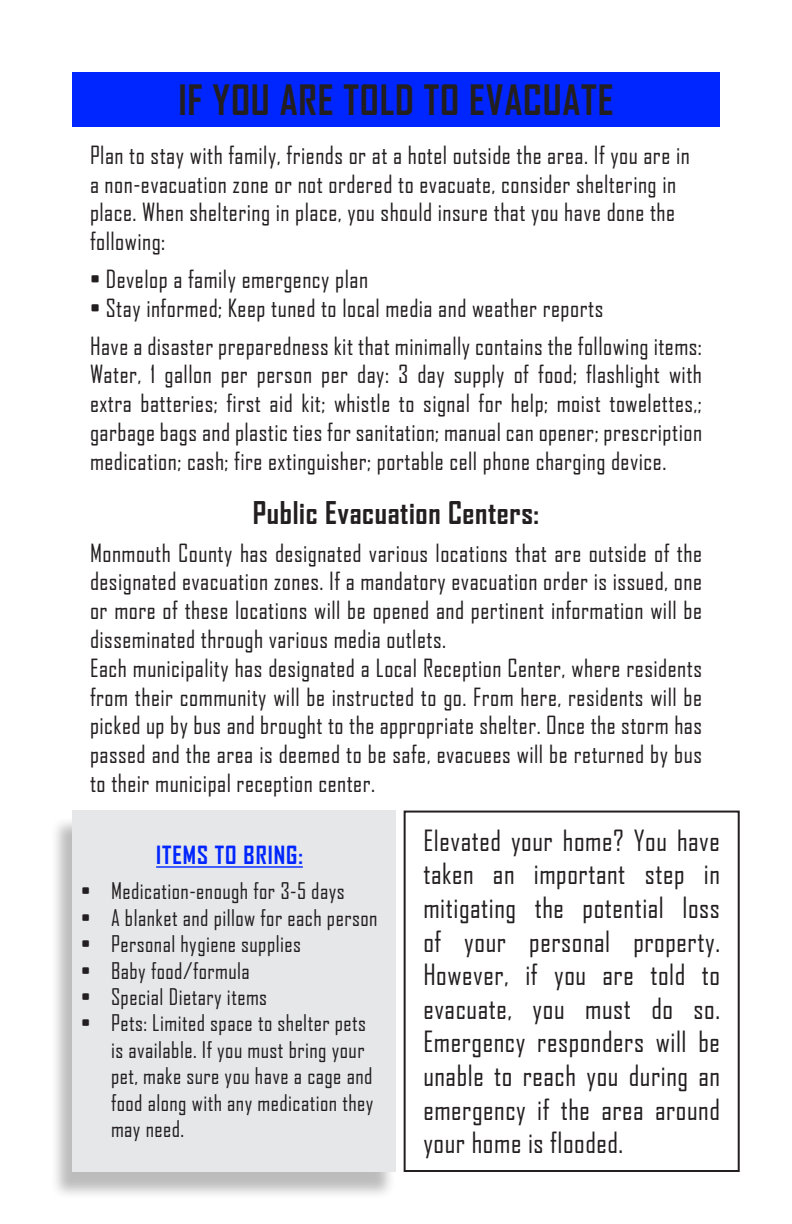
<style>
.page{position:relative;width:792px;height:1224px;background:#fff}
.page>*{position:absolute;margin:0;border:0;box-sizing:border-box;transform-origin:0 0}
.t1{font:700 40px "Agency FB";letter-spacing:.02em;color:#231f20}
.t2{font:700 30px "Agency FB";letter-spacing:.02em;color:#231f20}
.t3{font:28px/33.6px "Agency FB";letter-spacing:.02em;color:#231f20;text-align:justify}
.t4{font:24px/28.8px "Agency FB";letter-spacing:.02em;color:#231f20;text-align:justify}
.t5{font:700 24px "Agency FB";letter-spacing:.04em;color:#0026ff}
.t6{font:22px/26.4px "Agency FB";letter-spacing:.02em;color:#231f20}
</style>
<div class="page">
<div style="left:50px;top:816px;width:346px;height:384px;background:#231f20;opacity:.3"></div>
<div style="left:72px;top:811px;width:324px;height:361px;background:#e6e7e9"></div>
<hr style="left:156px;top:866px;width:147px;height:2px;background:#0026ff">
<div style="left:72px;top:72px;width:648px;height:55px;background:#0026ff"></div>
<div style="left:404px;top:811px;width:336px;height:361px;border:2px solid #231f20"></div>
<p class="t1" style="left:178px;top:75px;width:437px">IF YOU ARE TOLD TO EVACUATE</p>
<p class="t4" style="left:90px;top:140px;width:601px;text-align:left">Plan to stay with family, friends or at a hotel outside the area. If you are in a non-evacuation zone or not ordered to evacuate, consider sheltering in place. When sheltering in place, you should insure that you have done the following:</p>
<p class="t4" style="left:90px;top:264px;width:280px">• Develop a family emergency plan</p>
<p class="t4" style="left:90px;top:293px;width:515px">• Stay informed; Keep tuned to local media and weather reports</p>
<p class="t4" style="left:90px;top:331px;width:613px">Have a disaster preparedness kit that minimally contains the following items:</p>
<p class="t4" style="left:90px;top:360px;width:614px">Water, 1 gallon per person per day: 3 day supply of food; flashlight with extra batteries; first aid kit; whistle to signal for help; moist towelettes,; garbage bags and plastic ties for sanitation; manual can opener; prescription medication; cash; fire extinguisher; portable cell phone charging device.</p>
<p class="t2" style="left:253px;top:494px;width:288px">Public Evacuation Centers:</p>
<p class="t4" style="left:90px;top:538px;width:614px">Monmouth County has designated various locations that are outside of the designated evacuation zones. If a mandatory evacuation order is issued, one or more of these locations will be opened and pertinent information will be disseminated through various media outlets.</p>
<p class="t4" style="left:90px;top:653px;width:614px">Each municipality has designated a Local Reception Center, where residents from their community will be instructed to go. From here, residents will be picked up by bus and brought to the appropriate shelter. Once the storm has passed and the area is deemed to be safe, evacuees will be returned by bus to their municipal reception center.</p>
<p class="t5" style="left:156px;top:840px;width:148px">ITEMS TO BRING:</p>
<p class="t6" style="left:81px;top:878px;width:265px">• Medication-enough for 3-5 days</p>
<p class="t6" style="left:81px;top:904px;width:298px">• A blanket and pillow for each person</p>
<p class="t6" style="left:81px;top:930px;width:222px">• Personal hygiene supplies</p>
<p class="t6" style="left:81px;top:957px;width:170px">• Baby food/formula</p>
<p class="t6" style="left:81px;top:983px;width:188px">• Special Dietary items</p>
<p class="t6" style="left:81px;top:1010px;width:287px">• Pets: Limited space to shelter pets</p>
<p class="t6" style="left:111px;top:1036px;width:264px">is available. If you must bring your pet, make sure you have a cage and food along with any medication they may need.</p>
<p class="t3" style="left:423px;top:823px;width:298px">Elevated your home? You have taken an important step in mitigating the potential loss of your personal property.<br>However, if you are told to evacuate, you must do so.<br>Emergency responders will be unable to reach you during an emergency if the area around your home is flooded.</p>
</div>
